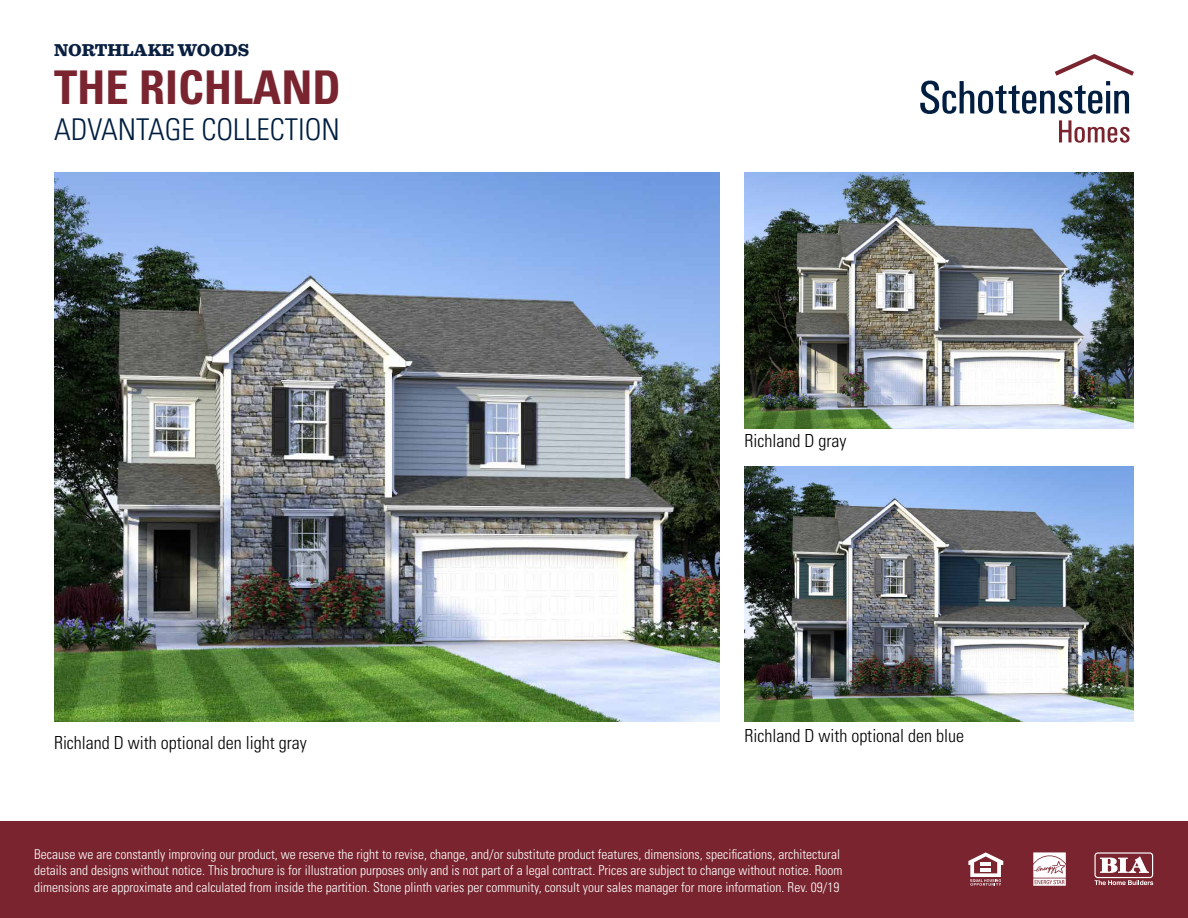
<style>
.page{position:relative;width:1188px;height:918px;background:#fff}
.page>*{position:absolute;margin:0;border:0;box-sizing:border-box;transform-origin:0 0}
.t1{font:700 condensed 46.5px "Univers LT Std";color:#79242f}
.t2{font:300 condensed 30px "Univers LT Std";color:#011e41}
.t3{font:300 condensed 18px "Univers LT Std";color:#000}
.t4{font:900 18px "Sentinel";color:#091f40}
.t5{font:300 condensed 13.5px/16.2px "Univers LT Std";color:#fff}
</style>
<div class="page">
<div style="left:0;top:821px;width:1188px;height:97px;background:#79242f"></div>
<svg style="left:1033px;top:852px;width:33px;height:34px"></svg>
<svg style="left:968px;top:852px;width:35px;height:34px"></svg>
<hr style="left:980px;top:862px;width:11px;height:4px;background:#fff">
<hr style="left:980px;top:868px;width:11px;height:4px;background:#fff">
<svg style="left:1094px;top:852px;width:59px;height:33px"></svg>
<svg style="left:920px;top:54px;width:214px;height:60px"></svg>
<svg style="left:1059px;top:120px;width:71px;height:23px"></svg>
<img style="left:54px;top:173px;width:666px;height:549px">
<img style="left:744px;top:173px;width:390px;height:255px">
<img style="left:744px;top:466px;width:390px;height:256px">
<h3 class="t4" style="left:54px;top:36px;width:197px">NORTHLAKE WOODS</h3>
<h1 class="t1" style="left:54px;top:59px;width:288px">THE RICHLAND</h1>
<h2 class="t2" style="left:54px;top:111px;width:287px">ADVANTAGE COLLECTION</h2>
<h3 class="t3" style="left:54px;top:731px;width:254px">Richland D with optional den light gray</h3>
<h3 class="t3" style="left:744px;top:430px;width:103px">Richland D gray</h3>
<h3 class="t3" style="left:744px;top:725px;width:221px">Richland D with optional den blue</h3>
<p class="t5" style="left:34px;top:846px;width:810px">Because we are constantly improving our product, we reserve the right to revise, change, and/or substitute product features, dimensions, specifications, architectural details and designs without notice. This brochure is for illustration purposes only and is not part of a legal contract. Prices are subject to change without notice. Room dimensions are approximate and calculated from inside the partition. Stone plinth varies per community, consult your sales manager for more information. Rev. 09/19</p>
</div>
